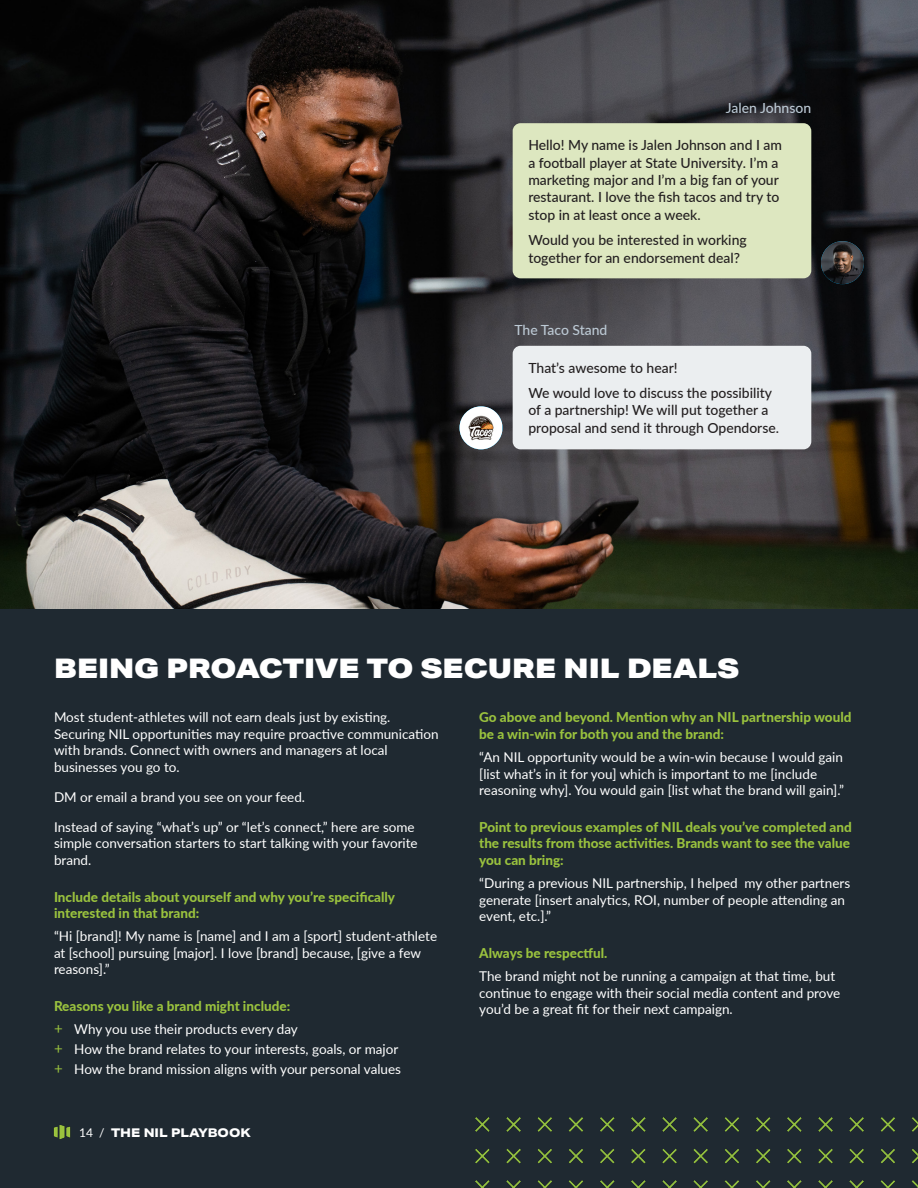
<style>
.page{position:relative;width:918px;height:1188px;background:#1f2931}
.page>*{position:absolute;margin:0;border:0;box-sizing:border-box;transform-origin:0 0}
.t1{font:900 27px "Aktiv Grotesk Ex";color:#fff}
.t2{font:500 13.95px/17.4px "Lato";color:#231f20}
.t3{font:500 13.95px "Lato";color:#bcc9d4}
.t4{font:13.5px/16.5px "Lato";color:#fff}
.t5{font:800 13.5px/16.5px "Lato";color:#9ac23e}
.t6{font:800 12px "Aktiv Grotesk Ex";color:#fff}
.s1{font-size:15px;color:#99c13d}
.s2{font-family:"Lato";font-weight:400}
</style>
<div class="page">
<img style="left:476px;top:1117px;width:442px;height:71px">
<img style="left:53px;top:1125px;width:18px;height:14px">
<img style="left:0;top:0;width:918px;height:609px">
<div style="left:513px;top:123px;width:298px;height:155px;background:#dde7c0;border-radius:8px"></div>
<div style="left:513px;top:346px;width:298px;height:103px;background:#ebeef0;border-radius:8px"></div>
<img style="left:821px;top:241px;width:43px;height:43px;border-radius:22px">
<img style="left:460px;top:406px;width:42px;height:43px">
<p class="t3" style="left:726px;top:98px;width:87px">Jalen Johnson</p>
<p class="t2" style="left:528px;top:136px;width:255px">Hello! My name is Jalen Johnson and I am a football player at State University. I’m a marketing major and I’m a big fan of your restaurant. I love the fish tacos and try to stop in at least once a week.</p>
<p class="t2" style="left:528px;top:231px;width:220px">Would you be interested in working together for an endorsement deal?</p>
<p class="t3" style="left:514px;top:320px;width:95px">The Taco Stand</p>
<p class="t2" style="left:528px;top:358px;width:151px">That’s awesome to hear!</p>
<p class="t2" style="left:528px;top:384px;width:252px">We would love to discuss the possibility of a partnership! We will put together a proposal and send it through Opendorse.</p>
<p class="t1" style="left:54px;top:651px;width:687px">BEING PROACTIVE TO SECURE NIL DEALS</p>
<p class="t4" style="left:54px;top:709px;width:386px">Most student-athletes will not earn deals just by existing.<br>Securing NIL opportunities may require proactive communication with brands. Connect with owners and managers at local businesses you go to.</p>
<p class="t4" style="left:54px;top:788px;width:253px">DM or email a brand you see on your feed.</p>
<p class="t4" style="left:54px;top:818px;width:365px">Instead of saying “what’s up” or “let’s connect,” here are some simple conversation starters to start talking with your favorite brand.</p>
<p class="t5" style="left:54px;top:888px;width:343px">Include details about yourself and why you’re specifically interested in that brand:</p>
<p class="t4" style="left:54px;top:928px;width:385px">“Hi [brand]! My name is [name] and I am a [sport] student-athlete at [school] pursuing [major]. I love [brand] because, [give a few reasons].”</p>
<p class="t5" style="left:54px;top:997px;width:238px">Reasons you like a brand might include:</p>
<p class="t4" style="left:54px;top:1021px;width:245px"><span class="s1">+</span> Why you use their products every day</p>
<p class="t4" style="left:54px;top:1040px;width:346px"><span class="s1">+</span> How the brand relates to your interests, goals, or major</p>
<p class="t4" style="left:54px;top:1060px;width:349px"><span class="s1">+</span> How the brand mission aligns with your personal values</p>
<p class="t6" style="left:79px;top:1125px;width:173px"><span class="s2">14 /</span> THE NIL PLAYBOOK</p>
<p class="t5" style="left:479px;top:709px;width:374px">Go above and beyond. Mention why an NIL partnership would be a win-win for both you and the brand:</p>
<p class="t4" style="left:479px;top:748px;width:366px">“An NIL opportunity would be a win-win because I would gain [list what’s in it for you] which is important to me [include reasoning why]. You would gain [list what the brand will gain].”</p>
<p class="t5" style="left:479px;top:818px;width:374px">Point to previous examples of NIL deals you’ve completed and the results from those activities. Brands want to see the value you can bring:</p>
<p class="t4" style="left:479px;top:874px;width:372px">“During a previous NIL partnership, I helped my other partners generate [insert analytics, ROI, number of people attending an event, etc.].”</p>
<p class="t5" style="left:479px;top:944px;width:130px">Always be respectful.</p>
<p class="t4" style="left:479px;top:967px;width:363px">The brand might not be running a campaign at that time, but continue to engage with their social media content and prove you’d be a great fit for their next campaign.</p>
</div>
